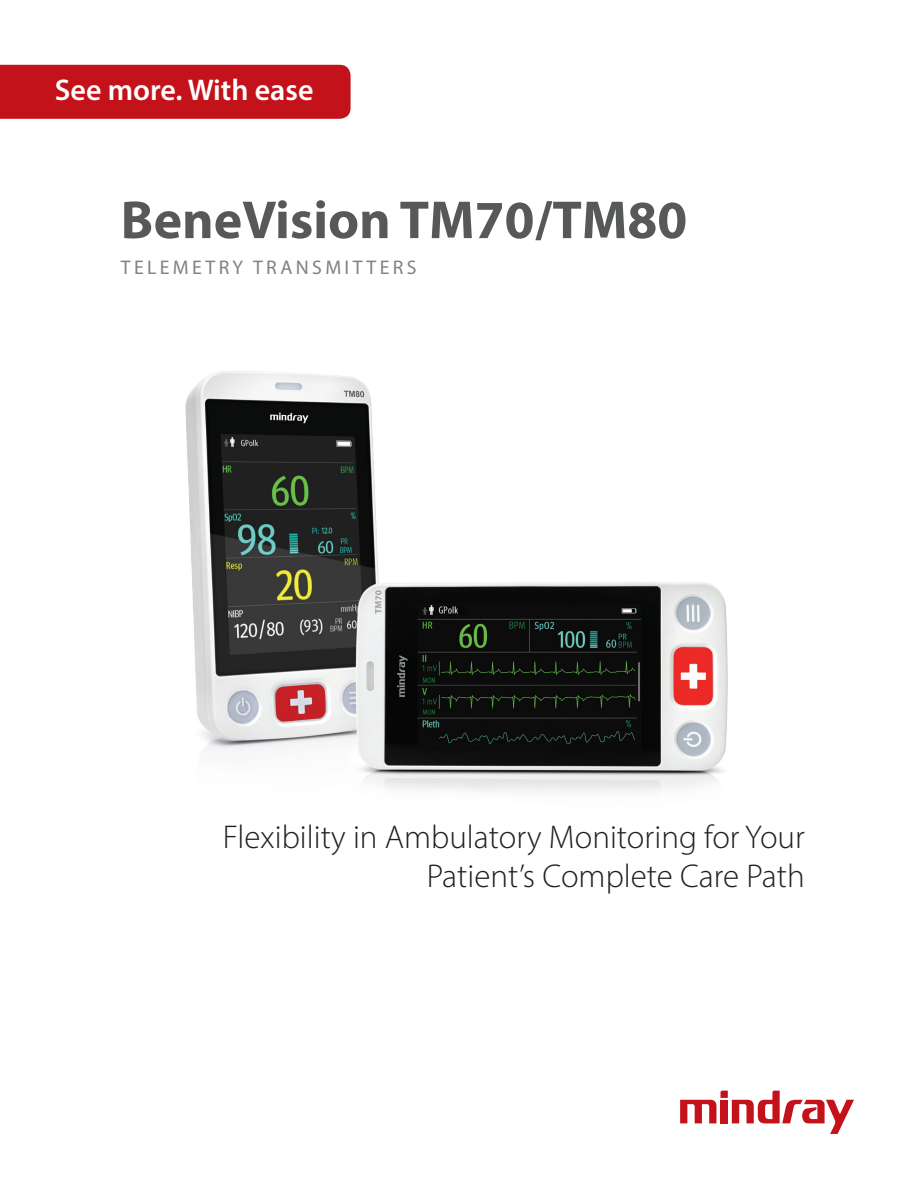
<style>
.page{position:relative;width:918px;height:1188px;background:#fff}
.page>*{position:absolute;margin:0;border:0;box-sizing:border-box;transform-origin:0 0}
.t1{font:700 54px "Myriad Pro";color:#57585a}
.Light_title{font:300 33px/39px "Myriad Pro";color:#231f20;text-align:right}
.t2{font:600 30px "Myriad Pro";color:#fff}
.t3{font:19.8px "Myriad Pro";letter-spacing:.17em;color:#808285}
</style>
<div class="page">
<img style="left:185px;top:371px;width:192px;height:384px">
<svg style="left:680px;top:1091px;width:174px;height:43px"></svg>
<div style="left:0;top:65px;width:351px;height:54px;background:#c4121a"></div>
<img style="left:305px;top:537px;width:423px;height:255px">
<p class="t2" style="left:55px;top:70px;width:260px">See more. With ease</p>
<p class="t1" style="left:121px;top:185px;width:568px">BeneVision TM70/TM80</p>
<p class="t3" style="left:121px;top:255px;width:297px">TELEMETRY TRANSMITTERS</p>
<p class="Light_title" style="left:223px;top:817px;width:583px">Flexibility in Ambulatory Monitoring for Your<br>Patient’s Complete Care Path</p>
</div>
